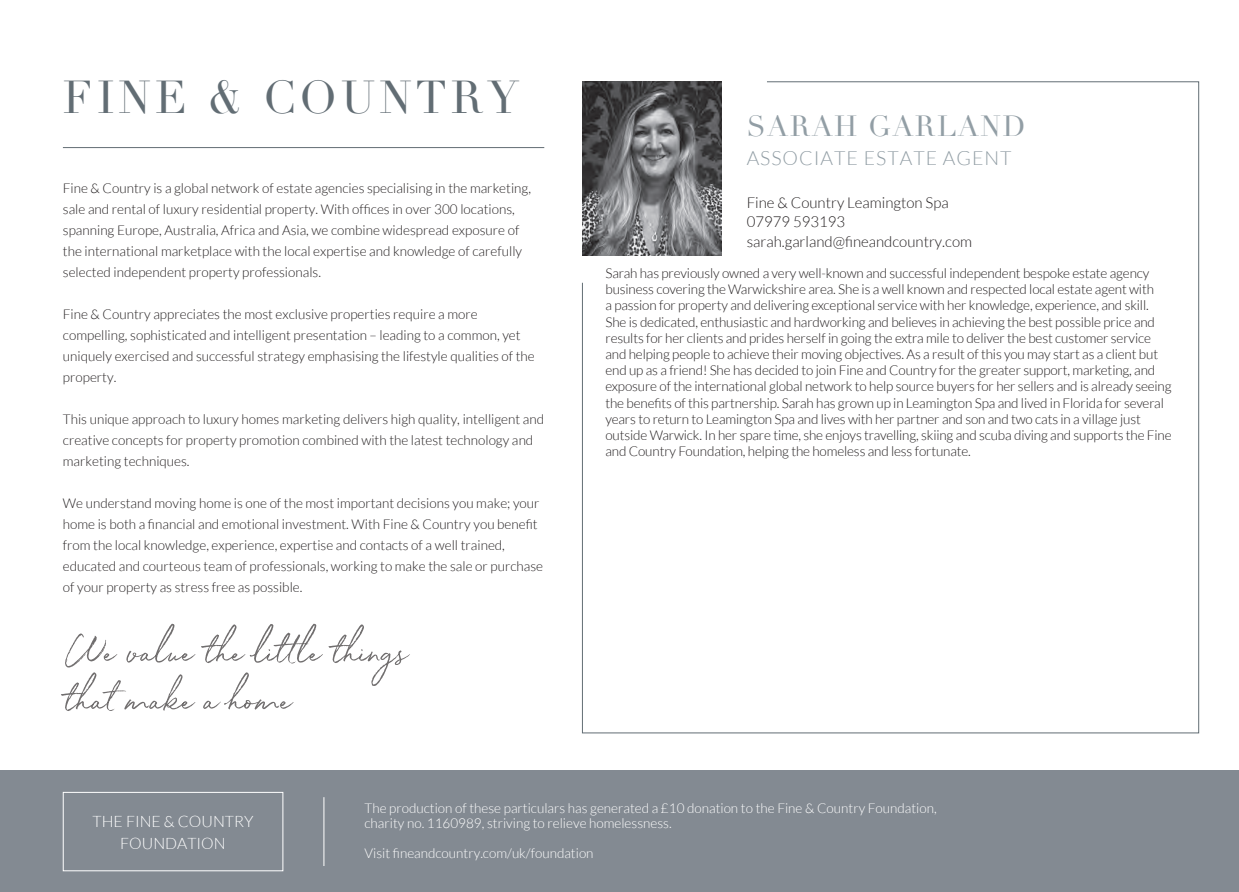
<style>
.page{position:relative;width:1239px;height:892px;background:#fff}
.page>*{position:absolute;margin:0;border:0;box-sizing:border-box;transform-origin:0 0}
.t1{font:45px "Didot";letter-spacing:.09em;color:#626d74}
.t2{font:28.5px "Didot";letter-spacing:.05em;color:#929ea5}
.t3{font:300 19.5px "Lato";letter-spacing:.05em;color:#929ea5}
.t4{font:300 15.75px "Lato";color:#fff}
.t5{font:300 15px "Lato";color:#231f20}
.t6{font:300 13.5px/21px "Lato";color:#231f20}
.t7{font:300 13.5px/15px "Lato";color:#fff}
</style>
<div class="page">
<svg style="left:582px;top:81px;width:617px;height:652px"></svg>
<div style="left:0;top:769px;width:1238px;height:122px;background:#838a92"></div>
<hr style="left:323px;top:796px;width:1px;height:69px;background:#fff">
<div style="left:63px;top:791px;width:220px;height:79px;border:1px solid #fff"></div>
<hr style="left:63px;top:147px;width:481px;height:1px;background:#626d74">
<img style="left:582px;top:81px;width:138px;height:174px">
<svg style="left:61px;top:623px;width:349px;height:87px"></svg>
<p class="t1" style="left:63px;top:70px;width:457px">FINE &amp; COUNTRY</p>
<p class="t6" style="left:63px;top:177px;width:469px">Fine &amp; Country is a global network of estate agencies specialising in the marketing, sale and rental of luxury residential property. With offices in over 300 locations, spanning Europe, Australia, Africa and Asia, we combine widespread exposure of the international marketplace with the local expertise and knowledge of carefully selected independent property professionals.</p>
<p class="t6" style="left:63px;top:303px;width:473px">Fine &amp; Country appreciates the most exclusive properties require a more compelling, sophisticated and intelligent presentation – leading to a common, yet uniquely exercised and successful strategy emphasising the lifestyle qualities of the property.</p>
<p class="t6" style="left:63px;top:408px;width:482px">This unique approach to luxury homes marketing delivers high quality, intelligent and creative concepts for property promotion combined with the latest technology and marketing techniques.</p>
<p class="t6" style="left:63px;top:492px;width:481px">We understand moving home is one of the most important decisions you make; your home is both a financial and emotional investment. With Fine &amp; Country you benefit from the local knowledge, experience, expertise and contacts of a well trained, educated and courteous team of professionals, working to make the sale or purchase of your property as stress free as possible.</p>
<p class="t2" style="left:746px;top:109px;width:280px">SARAH GARLAND</p>
<p class="t3" style="left:746px;top:147px;width:266px">ASSOCIATE ESTATE AGENT</p>
<p class="t5" style="left:746px;top:194px;width:203px">Fine &amp; Country Leamington Spa</p>
<p class="t5" style="left:746px;top:214px;width:100px">07979 593193</p>
<p class="t5" style="left:746px;top:233px;width:227px">sarah.garland@fineandcountry.com</p>
<p class="t6" style="left:605px;top:265px;width:567px;line-height:16.2px">Sarah has previously owned a very well-known and successful independent bespoke estate agency business covering the Warwickshire area. She is a well known and respected local estate agent with<br>a passion for property and delivering exceptional service with her knowledge, experience, and skill.<br>She is dedicated, enthusiastic and hardworking and believes in achieving the best possible price and results for her clients and prides herself in going the extra mile to deliver the best customer service and helping people to achieve their moving objectives. As a result of this you may start as a client but end up as a friend! She has decided to join Fine and Country for the greater support, marketing, and exposure of the international global network to help source buyers for her sellers and is already seeing the benefits of this partnership. Sarah has grown up in Leamington Spa and lived in Florida for several years to return to Leamington Spa and lives with her partner and son and two cats in a village just outside Warwick. In her spare time, she enjoys travelling, skiing and scuba diving and supports the Fine and Country Foundation, helping the homeless and less fortunate.</p>
<p class="t4" style="left:92px;top:812px;width:162px">THE FINE &amp; COUNTRY</p>
<p class="t4" style="left:120px;top:834px;width:107px">FOUNDATION</p>
<p class="t7" style="left:364px;top:799px;width:573px">The production of these particulars has generated a £10 donation to the Fine &amp; Country Foundation, charity no. 1160989, striving to relieve homelessness.</p>
<p class="t7" style="left:364px;top:844px;width:230px">Visit fineandcountry.com/uk/foundation</p>
</div>
